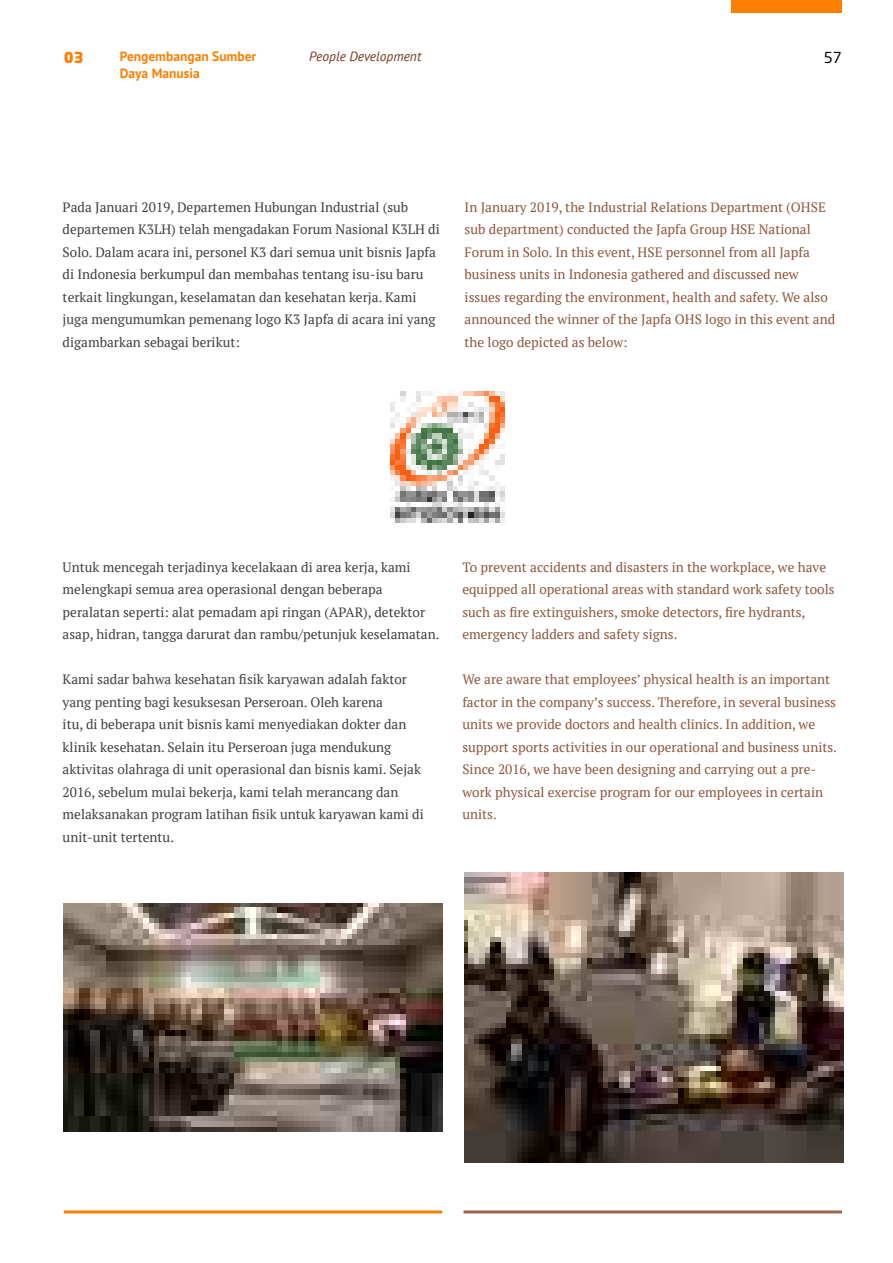
<style>
.page{position:relative;width:893px;height:1263px;background:#fff}
.page>*{position:absolute;margin:0;border:0;box-sizing:border-box;transform-origin:0 0}
.t1{font:900 15px "Neo Sans W1 G";color:#fc7f02}
.t2{font:15px "Neo Sans W1 G";color:#000}
.t3{font:13.5px/22.5px "PT Serif";color:#404042}
.t4{font:13.5px/22.5px "PT Serif";color:#8d553b}
.t5{font:700 13.5px "PT Sans";color:#fc7f02}
.t6{font:italic 13.5px "PT Sans";color:#78391e}
</style>
<div class="page">
<div style="left:731px;top:0;width:111px;height:13px;background:#fc7f02"></div>
<hr style="left:64px;top:1210px;width:378px;height:3px;background:#fc7f02">
<hr style="left:463px;top:1210px;width:379px;height:3px;background:#99644c">
<img style="left:390px;top:391px;width:114px;height:131px">
<img style="left:465px;top:872px;width:378px;height:291px">
<img style="left:63px;top:904px;width:380px;height:227px">
<p class="t1" style="left:64px;top:47px;width:21px">03</p>
<p class="t5" style="left:120px;top:48px;width:138px">Pengembangan Sumber</p>
<p class="t2" style="left:824px;top:48px;width:20px">57</p>
<p class="t5" style="left:120px;top:64px;width:82px">Daya Manusia</p>
<p class="t6" style="left:309px;top:48px;width:114px">People Development</p>
<p class="t3" style="left:63px;top:195px;width:379px">Pada Januari 2019, Departemen Hubungan Industrial (sub departemen K3LH) telah mengadakan Forum Nasional K3LH di Solo. Dalam acara ini, personel K3 dari semua unit bisnis Japfa di Indonesia berkumpul dan membahas tentang isu-isu baru terkait lingkungan, keselamatan dan kesehatan kerja. Kami juga mengumumkan pemenang logo K3 Japfa di acara ini yang digambarkan sebagai berikut:</p>
<p class="t4" style="left:465px;top:195px;width:372px">In January 2019, the Industrial Relations Department (OHSE sub department) conducted the Japfa Group HSE National Forum in Solo. In this event, HSE personnel from all Japfa business units in Indonesia gathered and discussed new issues regarding the environment, health and safety. We also announced the winner of the Japfa OHS logo in this event and the logo depicted as below:</p>
<p class="t3" style="left:63px;top:555px;width:378px">Untuk mencegah terjadinya kecelakaan di area kerja, kami melengkapi semua area operasional dengan beberapa peralatan seperti: alat pemadam api ringan (APAR), detektor asap, hidran, tangga darurat dan rambu/petunjuk keselamatan.</p>
<p class="t3" style="left:63px;top:668px;width:363px">Kami sadar bahwa kesehatan fisik karyawan adalah faktor yang penting bagi kesuksesan Perseroan. Oleh karena<br>itu, di beberapa unit bisnis kami menyediakan dokter dan klinik kesehatan. Selain itu Perseroan juga mendukung aktivitas olahraga di unit operasional dan bisnis kami. Sejak 2016, sebelum mulai bekerja, kami telah merancang dan melaksanakan program latihan fisik untuk karyawan kami di unit-unit tertentu.</p>
<p class="t4" style="left:462px;top:555px;width:374px">To prevent accidents and disasters in the workplace, we have equipped all operational areas with standard work safety tools such as fire extinguishers, smoke detectors, fire hydrants, emergency ladders and safety signs.</p>
<p class="t4" style="left:462px;top:668px;width:376px">We are aware that employees’ physical health is an important factor in the company’s success. Therefore, in several business units we provide doctors and health clinics. In addition, we support sports activities in our operational and business units.<br>Since 2016, we have been designing and carrying out a pre&shy;work physical exercise program for our employees in certain units.</p>
</div>
